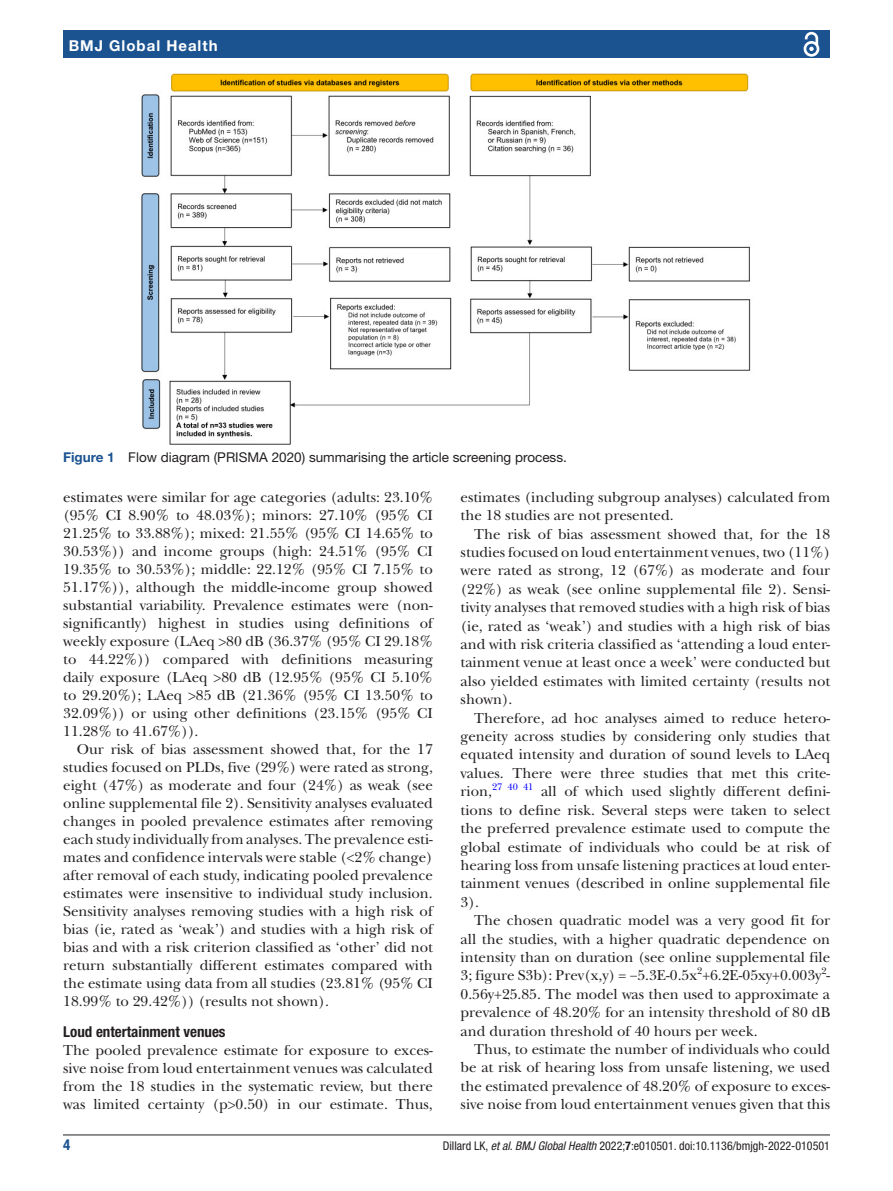
<style>
.page{position:relative;width:893px;height:1191px;background:#fff}
.page>*{position:absolute;margin:0;border:0;box-sizing:border-box;transform-origin:0 0}
.t1{font:15px/18px "New Baskerville";color:#231f20;text-align:justify}
.t2{font:700 condensed 15px "Helvetica Neue LT Std";color:#231f20}
.t3{font:700 15px "Helvetica Neue LT Std";letter-spacing:.065em;color:#fff}
.t4{font:700 condensed 15px "Helvetica Neue LT Std";color:#1b5391}
.t5{font:13.5px "Helvetica Neue LT Std";color:#231f20}
.t6{font:condensed 12px "Helvetica Neue LT Std";color:#231f20}
.t7{font:9.9px "New Baskerville";color:#00f}
.t8{font:9.9px "New Baskerville";color:#231f20}
.s1{font-weight:700;color:#1b5391}
.s2{font-style:italic}
.s3{font-weight:700}
</style>
<div class="page">
<hr style="left:63px;top:1134px;width:767px;height:1px;background:#231f20">
<div style="left:63px;top:31px;width:767px;height:27px;background:#1b5391"></div>
<svg style="left:803px;top:31px;width:17px;height:26px"></svg>
<img style="left:141px;top:73px;width:610px;height:372px">
<p class="t3" style="left:69px;top:36px;width:150px">BMJ Global Health</p>
<p class="t5" style="left:63px;top:449px;width:505px"><span class="s1">Figure 1</span> Flow diagram (PRISMA 2020) summarising the article screening process.</p>
<p class="t1" style="left:63px;top:488px;width:371px">estimates were similar for age categories (adults: 23.10% (95% CI 8.90% to 48.03%); minors: 27.10% (95% CI 21.25% to 33.88%); mixed: 21.55% (95% CI 14.65% to 30.53%)) and income groups (high: 24.51% (95% CI 19.35% to 30.53%); middle: 22.12% (95% CI 7.15% to 51.17%)), although the middle-income group showed substantial variability. Prevalence estimates were (non&shy;significantly) highest in studies using definitions of weekly exposure (LAeq &gt;80 dB (36.37% (95% CI 29.18% to 44.22%)) compared with definitions measuring daily exposure (LAeq &gt;80 dB (12.95% (95% CI 5.10% to 29.20%); LAeq &gt;85 dB (21.36% (95% CI 13.50% to 32.09%)) or using other definitions (23.15% (95% CI 11.28% to 41.67%)).</p>
<p class="t1" style="left:63px;top:740px;width:371px;text-indent:14px">Our risk of bias assessment showed that, for the 17 studies focused on PLDs, five (29%) were rated as strong, eight (47%) as moderate and four (24%) as weak (see online supplemental file 2). Sensitivity analyses evaluated changes in pooled prevalence estimates after removing each study individually from analyses. The prevalence esti&shy;mates and confidence intervals were stable (&lt;2% change) after removal of each study, indicating pooled prevalence estimates were insensitive to individual study inclusion.<br>Sensitivity analyses removing studies with a high risk of bias (ie, rated as ‘weak’) and studies with a high risk of bias and with a risk criterion classified as ‘other’ did not return substantially different estimates compared with the estimate using data from all studies (23.81% (95% CI 18.99% to 29.42%)) (results not shown).</p>
<p class="t2" style="left:63px;top:1023px;width:164px">Loud entertainment venues</p>
<p class="t1" style="left:63px;top:1041px;width:371px">The pooled prevalence estimate for exposure to exces&shy;sive noise from loud entertainment venues was calculated from the 18 studies in the systematic review, but there was limited certainty (p&gt;0.50) in our estimate. Thus,</p>
<p class="t1" style="left:461px;top:488px;width:371px;line-height:18.5px">estimates (including subgroup analyses) calculated from the 18 studies are not presented.</p>
<p class="t1" style="left:461px;top:524px;width:371px;line-height:18.5px;text-indent:14px">The risk of bias assessment showed that, for the 18 studies focused on loud entertainment venues, two (11%) were rated as strong, 12 (67%) as moderate and four (22%) as weak (see online supplemental file 2). Sensi&shy;tivity analyses that removed studies with a high risk of bias (ie, rated as ‘weak’) and studies with a high risk of bias and with risk criteria classified as ‘attending a loud enter&shy;tainment venue at least once a week’ were conducted but also yielded estimates with limited certainty (results not shown).</p>
<p class="t1" style="left:461px;top:708px;width:371px;line-height:18.5px;text-indent:14px">Therefore, ad hoc analyses aimed to reduce hetero&shy;geneity across studies by considering only studies that equated intensity and duration of sound levels to LAeq values. There were three studies that met this crite&shy;rion,</p>
<p class="t7" style="left:492px;top:780px;width:43px">27 40 41</p>
<p class="t1" style="left:461px;top:782px;width:371px;line-height:18.5px;text-indent:80px">all of which used slightly different defini&shy;tions to define risk. Several steps were taken to select the preferred prevalence estimate used to compute the global estimate of individuals who could be at risk of hearing loss from unsafe listening practices at loud enter&shy;tainment venues (described in online supplemental file 3).</p>
<p class="t1" style="left:461px;top:911px;width:371px;line-height:18.5px;text-indent:14px">The chosen quadratic model was a very good fit for all the studies, with a higher quadratic dependence on intensity than on duration (see online supplemental file 3; figure S3b): Prev(x,y) = −5.3E-0.5x +6.2E-05xy+0.003y -</p>
<p class="t8" style="left:697px;top:964px;width:7px">2</p>
<p class="t8" style="left:821px;top:964px;width:7px">2</p>
<p class="t1" style="left:461px;top:984px;width:371px;line-height:18.5px">0.56y+25.85. The model was then used to approximate a prevalence of 48.20% for an intensity threshold of 80 dB and duration threshold of 40 hours per week.</p>
<p class="t1" style="left:461px;top:1040px;width:371px;line-height:18.5px;text-indent:14px">Thus, to estimate the number of individuals who could be at risk of hearing loss from unsafe listening, we used the estimated prevalence of 48.20% of exposure to exces&shy;sive noise from loud entertainment venues given that this</p>
<p class="t4" style="left:63px;top:1135px;width:9px">4</p>
<p class="t6" style="left:443px;top:1138px;width:389px">Dillard LK, <span class="s2">et al</span>. <span class="s2">BMJ Global Health</span> 2022;<span class="s3">7</span>:e010501. doi:10.1136/bmjgh-2022-010501</p>
</div>
